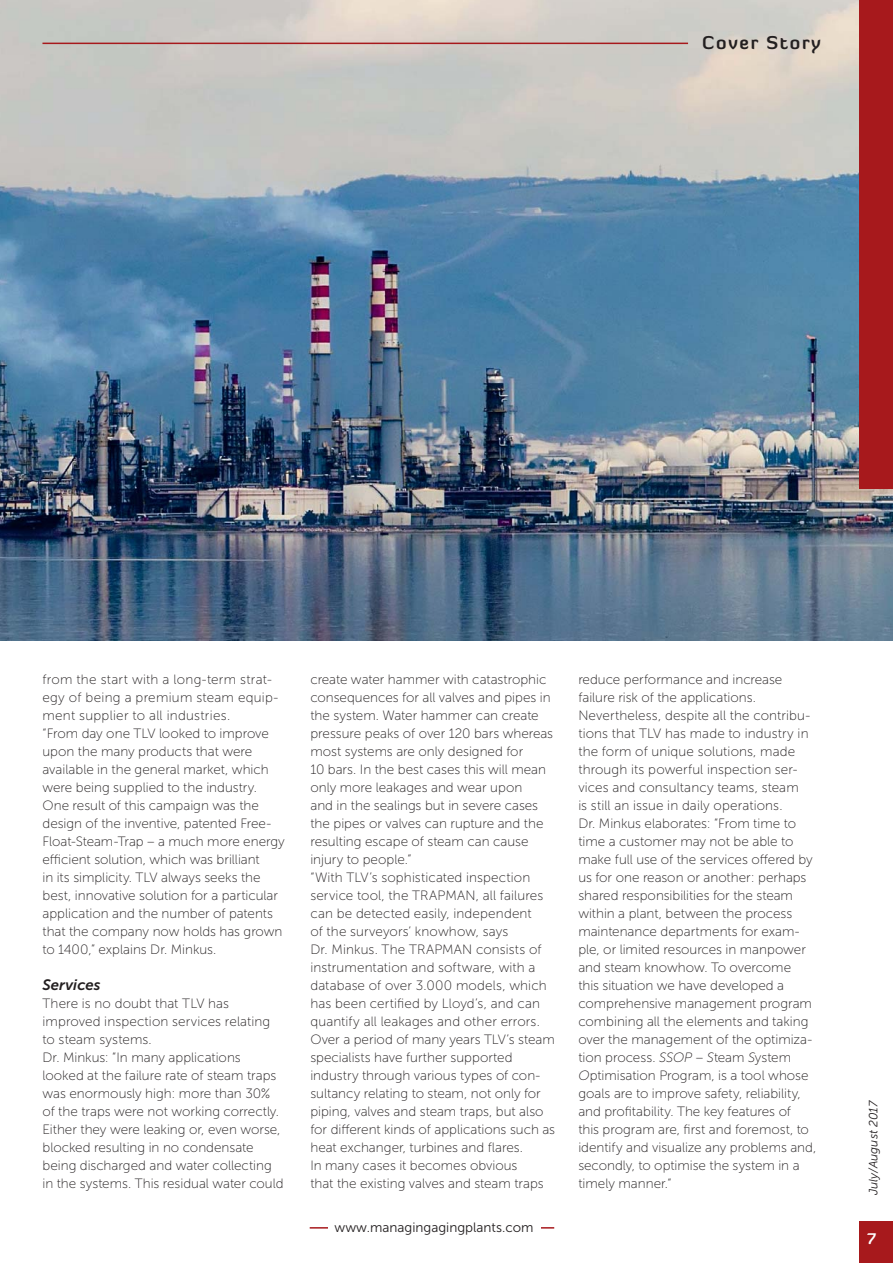
<style>
.page{position:relative;width:893px;height:1263px;background:#fff}
.page>*{position:absolute;margin:0;border:0;box-sizing:border-box;transform-origin:0 0}
.t1{font:700 18px "Diavlo";letter-spacing:.1em;color:#231f20}
.t2{font:italic 15px "Museo Sans 700";letter-spacing:.005em;color:#231f20}
.t3{font:700 15px "Diavlo";color:#fff}
.t4{font:13.5px/18px "Museo Sans 100";color:#231f20}
.t5{font:13.5px "Museo Sans 300";color:#231f20}
.t6{font:italic 12px "Museo Sans 300";color:#231f20}
.s1{font-style:italic}
</style>
<div class="page">
<div style="left:859px;top:1221px;width:34px;height:42px;background:#a7191c"></div>
<hr style="left:310px;top:1227px;width:244px;height:2px;background:#a7191c">
<div style="left:328px;top:1221px;width:212px;height:42px;background:#fff"></div>
<img style="left:0;top:0;width:893px;height:640px">
<hr style="left:42px;top:43px;width:646px;height:1px;background:#a7191c">
<div style="left:859px;top:0;width:34px;height:489px;background:#a7191c"></div>
<h1 class="t1" style="left:702px;top:36px;width:120px">Cover Story</h1>
<p class="t4" style="left:42px;top:672px;width:244px">from the start with a long-term strat&shy;egy of being a premium steam equip&shy;ment supplier to all industries.<br>“From day one TLV looked to improve upon the many products that were available in the general market, which were being supplied to the industry.<br>One result of this campaign was the design of the inventive, patented Free-Float-Steam-Trap – a much more energy efficient solution, which was brilliant<br>in its simplicity. TLV always seeks the best, innovative solution for a particular application and the number of patents that the company now holds has grown to 1400,” explains Dr. Minkus.</p>
<p class="t2" style="left:42px;top:979px;width:60px">Services</p>
<p class="t4" style="left:42px;top:996px;width:243px">There is no doubt that TLV has improved inspection services relating to steam systems.<br>Dr. Minkus: “In many applications looked at the failure rate of steam traps was enormously high: more than 30% of the traps were not working correctly.<br>Either they were leaking or, even worse, blocked resulting in no condensate being discharged and water collecting in the systems. This residual water could</p>
<p class="t4" style="left:310px;top:672px;width:246px">create water hammer with catastrophic consequences for all valves and pipes in the system. Water hammer can create pressure peaks of over 120 bars whereas most systems are only designed for<br>10 bars. In the best cases this will mean only more leakages and wear upon<br>and in the sealings but in severe cases the pipes or valves can rupture and the resulting escape of steam can cause injury to people.”<br>“With TLV’s sophisticated inspection service tool, the TRAPMAN, all failures can be detected easily, independent<br>of the surveyors’ knowhow, says<br>Dr. Minkus. The TRAPMAN consists of instrumentation and software, with a database of over 3.000 models, which has been certified by Lloyd’s, and can quantify all leakages and other errors.<br>Over a period of many years TLV’s steam specialists have further supported industry through various types of con&shy;sultancy relating to steam, not only for piping, valves and steam traps, but also for different kinds of applications such as heat exchanger, turbines and flares.<br>In many cases it becomes obvious<br>that the existing valves and steam traps</p>
<p class="t4" style="left:578px;top:672px;width:239px">reduce performance and increase failure risk of the applications.<br>Nevertheless, despite all the contribu&shy;tions that TLV has made to industry in the form of unique solutions, made through its powerful inspection ser&shy;vices and consultancy teams, steam<br>is still an issue in daily operations.<br>Dr. Minkus elaborates: “From time to time a customer may not be able to make full use of the services offered by us for one reason or another: perhaps shared responsibilities for the steam within a plant, between the process maintenance departments for exam&shy;ple, or limited resources in manpower and steam knowhow. To overcome<br>this situation we have developed a comprehensive management program combining all the elements and taking over the management of the optimiza&shy;tion process. <span class="s1">SSOP</span> – <span class="s1">S</span>team <span class="s1">S</span>ystem <span class="s1">O</span>ptimisation Program, is a tool whose goals are to improve safety, reliability, and profitability. The key features of<br>this program are, first and foremost, to identify and visualize any problems and, secondly, to optimise the system in a timely manner.“</p>
<p class="t5" style="left:334px;top:1222px;width:201px">www.managingagingplants.com</p>
<p class="t6" style="left:869px;top:1195px;width:96px;rotate:-90deg">July/August 2017</p>
<p class="t3" style="left:867px;top:1234px;width:10px">7</p>
</div>
